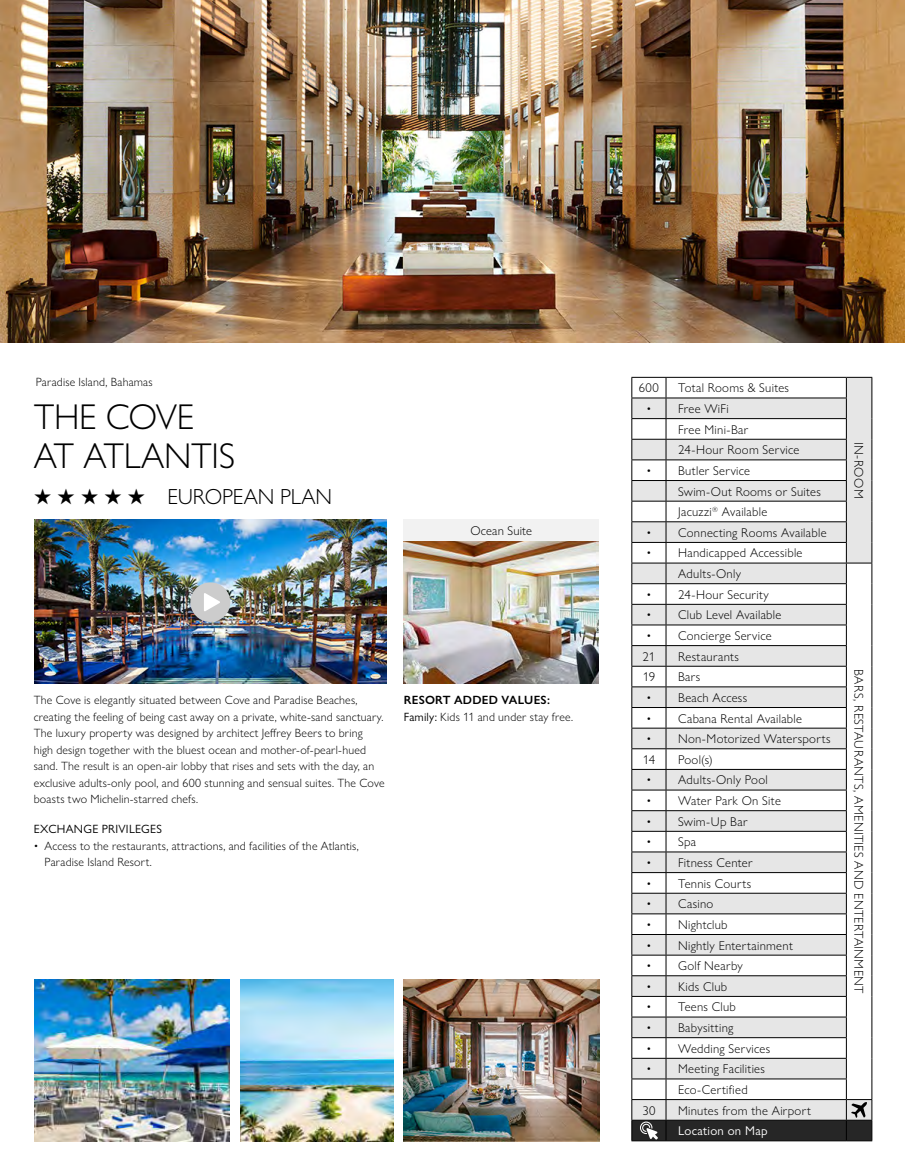
<style>
.page{position:relative;width:905px;height:1175px;background:#fff}
.page>*{position:absolute;margin:0;border:0;box-sizing:border-box;transform-origin:0 0}
.t1{font:300 36px/39px "Gill Sans Nova";letter-spacing:-.01em;color:#000}
.t2{font:300 21.9px "Gill Sans Nova";letter-spacing:-.01em;color:#000}
.t3{font:300 12.75px/20.7px "Gill Sans Nova";letter-spacing:.025em;color:#000}
.t4{font:12.75px "Gill Sans Nova";letter-spacing:.02em;color:#fff}
.t5{font:300 12px/16.5px "Gill Sans Nova";letter-spacing:.015em;color:#000}
.t6{font:12px "Gill Sans Nova";letter-spacing:.025em;color:#000}
.s1{font-weight:600}
.s2{font-weight:400}
</style>
<div class="page">
<svg style="left:631px;top:377px;width:241px;height:764px"></svg>
<img style="left:0;top:0;width:904px;height:342px">
<img style="left:404px;top:979px;width:195px;height:162px">
<img style="left:34px;top:979px;width:195px;height:162px">
<img style="left:240px;top:979px;width:153px;height:162px">
<img style="left:34px;top:519px;width:352px;height:164px">
<img style="left:404px;top:540px;width:194px;height:143px">
<div style="left:404px;top:519px;width:195px;height:21px;background:#f2f2f2"></div>
<div style="left:190px;top:582px;width:40px;height:40px;background:#ccc;border-radius:50%"></div>
<svg style="left:204px;top:593px;width:16px;height:18px"></svg>
<p class="t5" style="left:36px;top:373px;width:119px">Paradise Island, Bahamas</p>
<h1 class="t1" style="left:34px;top:396px;width:203px">THE COVE<br>AT ATLANTIS</h1>
<h2 class="t2" style="left:34px;top:483px;width:300px">★ ★ ★ ★ ★ EUROPEAN PLAN</h2>
<p class="t3" style="left:470px;top:520px;width:63px">Ocean Suite</p>
<p class="t5" style="left:34px;top:692px;width:352px">The Cove is elegantly situated between Cove and Paradise Beaches, creating the feeling of being cast away on a private, white-sand sanctuary.<br>The luxury property was designed by architect Jeffrey Beers to bring high design together with the bluest ocean and mother-of-pearl-hued sand. The result is an open-air lobby that rises and sets with the day, an exclusive adults-only pool, and 600 stunning and sensual suites. The Cove boasts two Michelin-starred chefs.</p>
<p class="t6" style="left:34px;top:822px;width:130px">EXCHANGE PRIVILEGES</p>
<p class="t5" style="left:45px;top:837px;width:316px;text-indent:-11px">• Access to the restaurants, attractions, and facilities of the Atlantis,<br>Paradise Island Resort.</p>
<p class="t5" style="left:404px;top:692px;width:171px"><span class="s1">RESORT ADDED VALUES:<br></span><span class="s2">Family:</span> Kids 11 and under stay free.</p>
<p class="t3" style="left:638px;top:377px;width:22px">600</p>
<p class="t3" style="left:678px;top:377px;width:112px">Total Rooms &amp; Suites</p>
<p class="t3" style="left:678px;top:398px;width:123px;text-indent:-32px">• Free WiFi<br>Free Mini-Bar<br>24-Hour Room Service</p>
<p class="t3" style="left:678px;top:460px;width:144px;text-indent:-32px">• Butler Service<br>Swim-Out Rooms or Suites<br>Jacuzzi<sup>®</sup> Available</p>
<p class="t3" style="left:646px;top:522px;width:182px">• Connecting Rooms Available</p>
<p class="t3" style="left:678px;top:542px;width:126px;text-indent:-32px">• Handicapped Accessible<br>Adults-Only</p>
<p class="t3" style="left:646px;top:584px;width:124px">• 24-Hour Security</p>
<p class="t3" style="left:646px;top:604px;width:136px">• Club Level Available</p>
<p class="t3" style="left:642px;top:625px;width:130px;text-indent:4px">• Concierge Service<br>21</p>
<p class="t3" style="left:678px;top:645px;width:62px">Restaurants</p>
<p class="t3" style="left:642px;top:666px;width:14px">19</p>
<p class="t3" style="left:678px;top:666px;width:24px">Bars</p>
<p class="t3" style="left:646px;top:687px;width:102px">• Beach Access</p>
<p class="t3" style="left:646px;top:707px;width:157px">• Cabana Rental Available</p>
<p class="t3" style="left:642px;top:728px;width:189px">• Non-Motorized Watersports<br>14</p>
<p class="t3" style="left:678px;top:749px;width:36px">Pool(s)</p>
<p class="t3" style="left:646px;top:769px;width:123px">• Adults-Only Pool</p>
<p class="t3" style="left:646px;top:790px;width:136px">• Water Park On Site</p>
<p class="t3" style="left:646px;top:811px;width:103px">• Swim-Up Bar</p>
<p class="t3" style="left:646px;top:831px;width:51px">• Spa</p>
<p class="t3" style="left:646px;top:852px;width:108px">• Fitness Center</p>
<p class="t3" style="left:646px;top:872px;width:106px">• Tennis Courts</p>
<p class="t3" style="left:646px;top:893px;width:68px">• Casino</p>
<p class="t3" style="left:646px;top:914px;width:83px">• Nightclub</p>
<p class="t3" style="left:646px;top:934px;width:148px">• Nightly Entertainment</p>
<p class="t3" style="left:646px;top:955px;width:98px">• Golf Nearby</p>
<p class="t3" style="left:646px;top:976px;width:82px">• Kids Club</p>
<p class="t3" style="left:646px;top:996px;width:91px">• Teens Club</p>
<p class="t3" style="left:646px;top:1017px;width:88px">• Babysitting</p>
<p class="t3" style="left:646px;top:1037px;width:125px">• Wedding Services</p>
<p class="t3" style="left:646px;top:1058px;width:120px">• Meeting Facilities</p>
<p class="t3" style="left:678px;top:1079px;width:71px">Eco-Certified</p>
<p class="t3" style="left:642px;top:1099px;width:15px">30</p>
<p class="t3" style="left:678px;top:1099px;width:134px">Minutes from the Airport</p>
<p class="t4" style="left:678px;top:1123px;width:91px">Location on Map</p>
<p class="t3" style="left:869px;top:442px;width:58px;rotate:90deg">IN-ROOM</p>
<p class="t3" style="left:869px;top:669px;width:325px;rotate:90deg">BARS, RESTAURANTS, AMENITIES AND ENTERTAINMENT</p>
</div>
